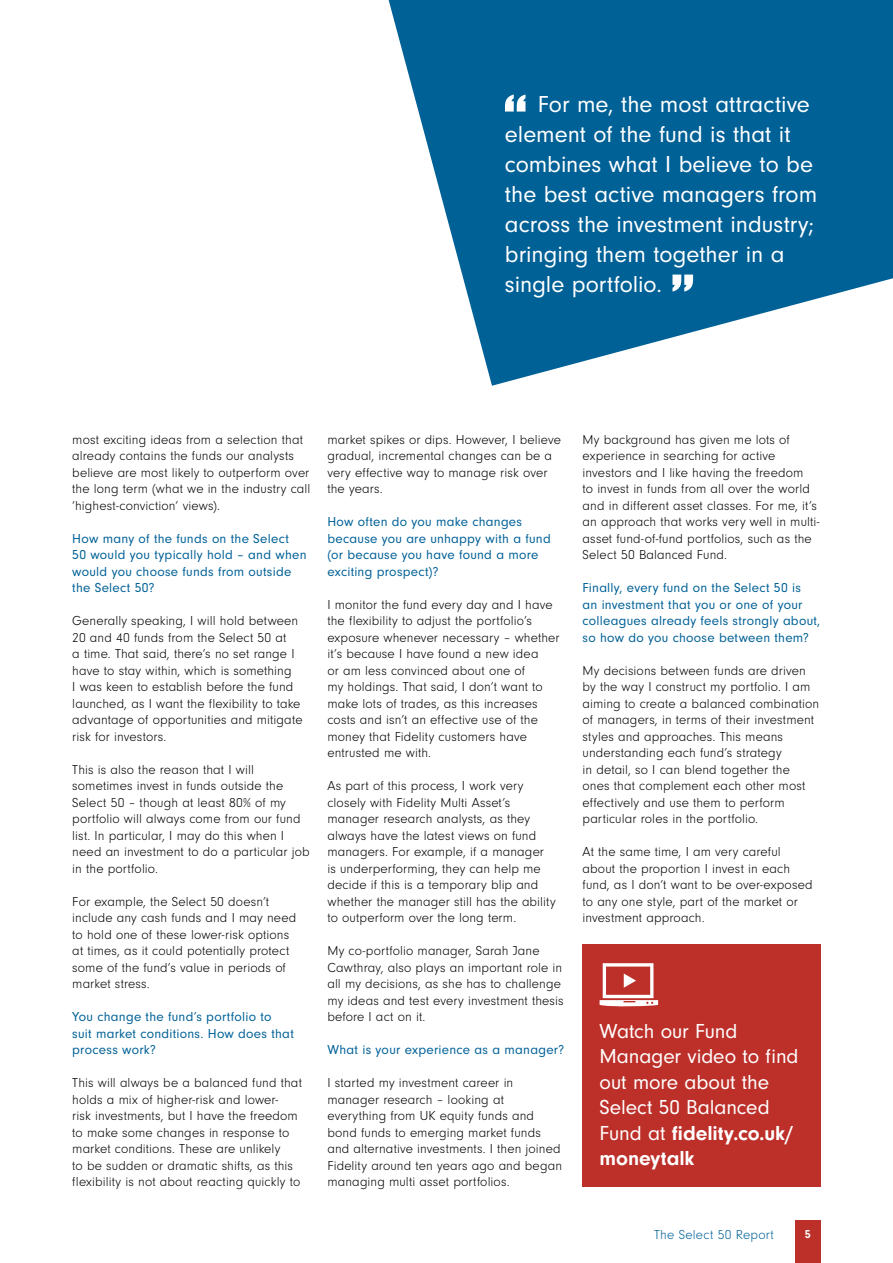
<style>
.page{position:relative;width:893px;height:1263px;background:#fff}
.page>*{position:absolute;margin:0;border:0;box-sizing:border-box;transform-origin:0 0}
.t1{font:24px/30px "Neuzeit Gro";color:#fff}
.t2{font:21px/25.5px "Neuzeit Gro";letter-spacing:-.005em;color:#fff}
.t3{font:300 13.5px/16.5px "Neuzeit Gro";letter-spacing:.01em;color:#000}
.t4{font:13.5px/16.5px "Neuzeit Gro";letter-spacing:.02em;color:#006197}
.t5{font:300 13.5px "Neuzeit Gro";letter-spacing:.02em;color:#006197}
.t6{font:700 12px "Neuzeit Gro";color:#fff}
.s1{font-weight:700}
</style>
<div class="page">
<div style="left:795px;top:1220px;width:26px;height:43px;background:#bd302a"></div>
<svg style="left:389px;top:0;width:504px;height:386px;fill:#006197"></svg>
<svg style="left:505px;top:95px;width:20px;height:17px"></svg>
<svg style="left:672px;top:275px;width:21px;height:17px"></svg>
<div style="left:583px;top:944px;width:238px;height:242px;background:#bd302a"></div>
<svg style="left:600px;top:963px;width:58px;height:44px"></svg>
<h1 class="t1" style="left:505px;top:89px;width:314px;text-indent:33px">For me, the most attractive element of the fund is that it combines what I believe to be the best active managers from across the investment industry; bringing them together in a single portfolio.</h1>
<p class="t3" style="left:72px;top:431px;width:240px">most exciting ideas from a selection that already contains the funds our analysts believe are most likely to outperform over the long term (what we in the industry call ‘highest-conviction’ views).</p>
<p class="t4" style="left:72px;top:530px;width:236px">How many of the funds on the Select<br>50 would you typically hold – and when would you choose funds from outside the Select 50?</p>
<p class="t3" style="left:72px;top:613px;width:232px">Generally speaking, I will hold between 20 and 40 funds from the Select 50 at<br>a time. That said, there’s no set range I have to stay within, which is something<br>I was keen to establish before the fund launched, as I want the flexibility to take advantage of opportunities and mitigate risk for investors.</p>
<p class="t3" style="left:72px;top:761px;width:239px">This is also the reason that I will sometimes invest in funds outside the Select 50 – though at least 80% of my portfolio will always come from our fund list. In particular, I may do this when I need an investment to do a particular job in the portfolio.</p>
<p class="t3" style="left:72px;top:893px;width:226px">For example, the Select 50 doesn’t include any cash funds and I may need to hold one of these lower-risk options at times, as it could potentially protect some of the fund’s value in periods of market stress.</p>
<p class="t4" style="left:72px;top:1009px;width:223px">You change the fund’s portfolio to suit market conditions. How does that process work?</p>
<p class="t3" style="left:72px;top:1075px;width:231px">This will always be a balanced fund that holds a mix of higher-risk and lower-<br>risk investments, but I have the freedom to make some changes in response to market conditions. These are unlikely<br>to be sudden or dramatic shifts, as this flexibility is not about reacting quickly to</p>
<p class="t3" style="left:327px;top:431px;width:235px">market spikes or dips. However, I believe gradual, incremental changes can be a very effective way to manage risk over the years.</p>
<p class="t4" style="left:327px;top:514px;width:225px">How often do you make changes because you are unhappy with a fund (or because you have found a more exciting prospect)?</p>
<p class="t3" style="left:327px;top:596px;width:234px">I monitor the fund every day and I have the flexibility to adjust the portfolio’s exposure whenever necessary – whether it’s because I have found a new idea<br>or am less convinced about one of<br>my holdings. That said, I don’t want to make lots of trades, as this increases costs and isn’t an effective use of the money that Fidelity customers have entrusted me with.</p>
<p class="t3" style="left:327px;top:778px;width:230px">As part of this process, I work very closely with Fidelity Multi Asset’s manager research analysts, as they always have the latest views on fund managers. For example, if a manager is underperforming, they can help me decide if this is a temporary blip and whether the manager still has the ability to outperform over the long term.</p>
<p class="t3" style="left:327px;top:943px;width:238px">My co-portfolio manager, Sarah Jane Cawthray, also plays an important role in all my decisions, as she has to challenge my ideas and test every investment thesis before I act on it.</p>
<p class="t4" style="left:327px;top:1042px;width:238px">What is your experience as a manager?</p>
<p class="t3" style="left:327px;top:1075px;width:236px">I started my investment career in manager research – looking at everything from UK equity funds and bond funds to emerging market funds and alternative investments. I then joined Fidelity around ten years ago and began managing multi asset portfolios.</p>
<p class="t3" style="left:583px;top:431px;width:239px">My background has given me lots of experience in searching for active investors and I like having the freedom<br>to invest in funds from all over the world and in different asset classes. For me, it’s an approach that works very well in multi&shy;asset fund-of-fund portfolios, such as the Select 50 Balanced Fund.</p>
<p class="t4" style="left:583px;top:580px;width:239px">Finally, every fund on the Select 50 is<br>an investment that you or one of your colleagues already feels strongly about, so how do you choose between them?</p>
<p class="t3" style="left:583px;top:662px;width:238px">My decisions between funds are driven by the way I construct my portfolio. I am aiming to create a balanced combination of managers, in terms of their investment styles and approaches. This means understanding each fund’s strategy<br>in detail, so I can blend together the ones that complement each other most effectively and use them to perform particular roles in the portfolio.</p>
<p class="t3" style="left:583px;top:844px;width:232px">At the same time, I am very careful about the proportion I invest in each fund, as I don’t want to be over-exposed to any one style, part of the market or investment approach.</p>
<h2 class="t2" style="left:600px;top:1018px;width:201px">Watch our Fund<br>Manager video to find out more about the<br>Select 50 Balanced<br>Fund at <span class="s1">fidelity.co.uk/ moneytalk</span></h2>
<p class="t5" style="left:654px;top:1228px;width:121px">The Select 50 Report</p>
<p class="t6" style="left:805px;top:1227px;width:7px">5</p>
</div>
